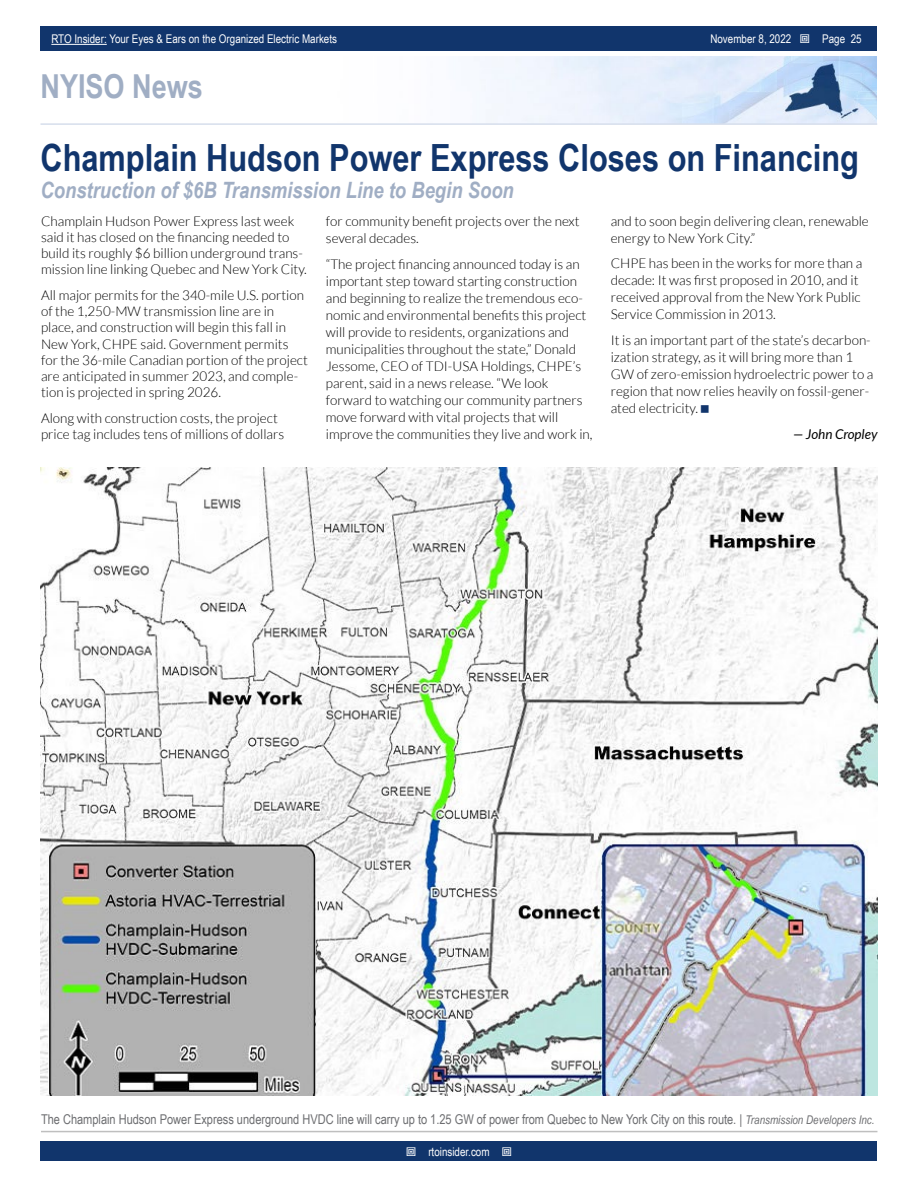
<style>
.page{position:relative;width:918px;height:1188px;background:#fff}
.page>*{position:absolute;margin:0;border:0;box-sizing:border-box;transform-origin:0 0}
.t1{font:700 37.5px "Arial Narrow";color:#11356c}
.t2{font:700 33px "Arial Narrow";color:#a0aec4}
.t3{font:italic 700 22.5px "Arial Narrow";color:#a0aec4}
.t4{font:300 13.5px/17.1px "Lato";color:#000}
.t5{font:13.5px "Arial Narrow";color:#6d6e71}
.t6{font:italic 13.5px "Lato";color:#000}
.t7{font:12px "Arial Narrow";color:#fff}
.s1{font-style:italic;font-size:12px}
</style>
<div class="page">
<div style="left:41px;top:1142px;width:836px;height:19px;background:#11356c"></div>
<div style="left:41px;top:27px;width:836px;height:24px;background:#11356c"></div>
<hr style="left:51px;top:44px;width:56px;height:1px;background:#fff">
<img style="left:474px;top:56px;width:403px;height:67px">
<hr style="left:40px;top:123px;width:837px;height:2px;background:#d6deec">
<hr style="left:41px;top:1131px;width:836px;height:1px;background:#bfbfbf">
<img style="left:41px;top:467px;width:836px;height:628px">
<p class="t7" style="left:51px;top:30px;width:287px">RTO Insider: Your Eyes &amp; Ears on the Organized Electric Markets</p>
<p class="t7" style="left:710px;top:30px;width:82px">November 8, 2022</p>
<p class="t7" style="left:822px;top:30px;width:41px">Page 25</p>
<h2 class="t2" style="left:40px;top:61px;width:164px">NYISO News</h2>
<h1 class="t1" style="left:40px;top:129px;width:820px">Champlain Hudson Power Express Closes on Financing</h1>
<h3 class="t3" style="left:40px;top:173px;width:475px">Construction of $6B Transmission Line to Begin Soon</h3>
<p class="t4" style="left:41px;top:213px;width:267px;line-height:16.4px">Champlain Hudson Power Express last week said it has closed on the financing needed to build its roughly $6 billion underground trans&shy;mission line linking Quebec and New York City.</p>
<p class="t4" style="left:41px;top:287px;width:268px;line-height:16.4px">All major permits for the 340-mile U.S. portion of the 1,250-MW transmission line are in place, and construction will begin this fall in New York, CHPE said. Government permits for the 36-mile Canadian portion of the project are anticipated in summer 2023, and comple&shy;tion is projected in spring 2026.</p>
<p class="t4" style="left:41px;top:410px;width:245px;line-height:16.4px">Along with construction costs, the project price tag includes tens of millions of dollars</p>
<p class="t4" style="left:326px;top:212px;width:255px">for community benefit projects over the next several decades.</p>
<p class="t4" style="left:326px;top:255px;width:268px">“The project financing announced today is an important step toward starting construction and beginning to realize the tremendous eco&shy;nomic and environmental benefits this project will provide to residents, organizations and municipalities throughout the state,” Donald Jessome, CEO of TDI-USA Holdings, CHPE’s parent, said in a news release. “We look forward to watching our community partners move forward with vital projects that will improve the communities they live and work in,</p>
<p class="t4" style="left:611px;top:212px;width:260px">and to soon begin delivering clean, renewable energy to New York City.”</p>
<p class="t4" style="left:611px;top:255px;width:253px">CHPE has been in the works for more than a decade: It was first proposed in 2010, and it received approval from the New York Public Service Commission in 2013.</p>
<p class="t4" style="left:611px;top:332px;width:264px">It is an important part of the state’s decarbon&shy;ization strategy, as it will bring more than 1<br>GW of zero-emission hydroelectric power to a region that now relies heavily on fossil-gener&shy;ated electricity.</p>
<p class="t6" style="left:793px;top:427px;width:86px">— John Cropley</p>
<p class="t5" style="left:41px;top:1109px;width:835px">The Champlain Hudson Power Express underground HVDC line will carry up to 1.25 GW of power from Quebec to New York City on this route. | <span class="s1">Transmission Developers Inc.</span></p>
<p class="t7" style="left:428px;top:1143px;width:63px">rtoinsider.com</p>
</div>
